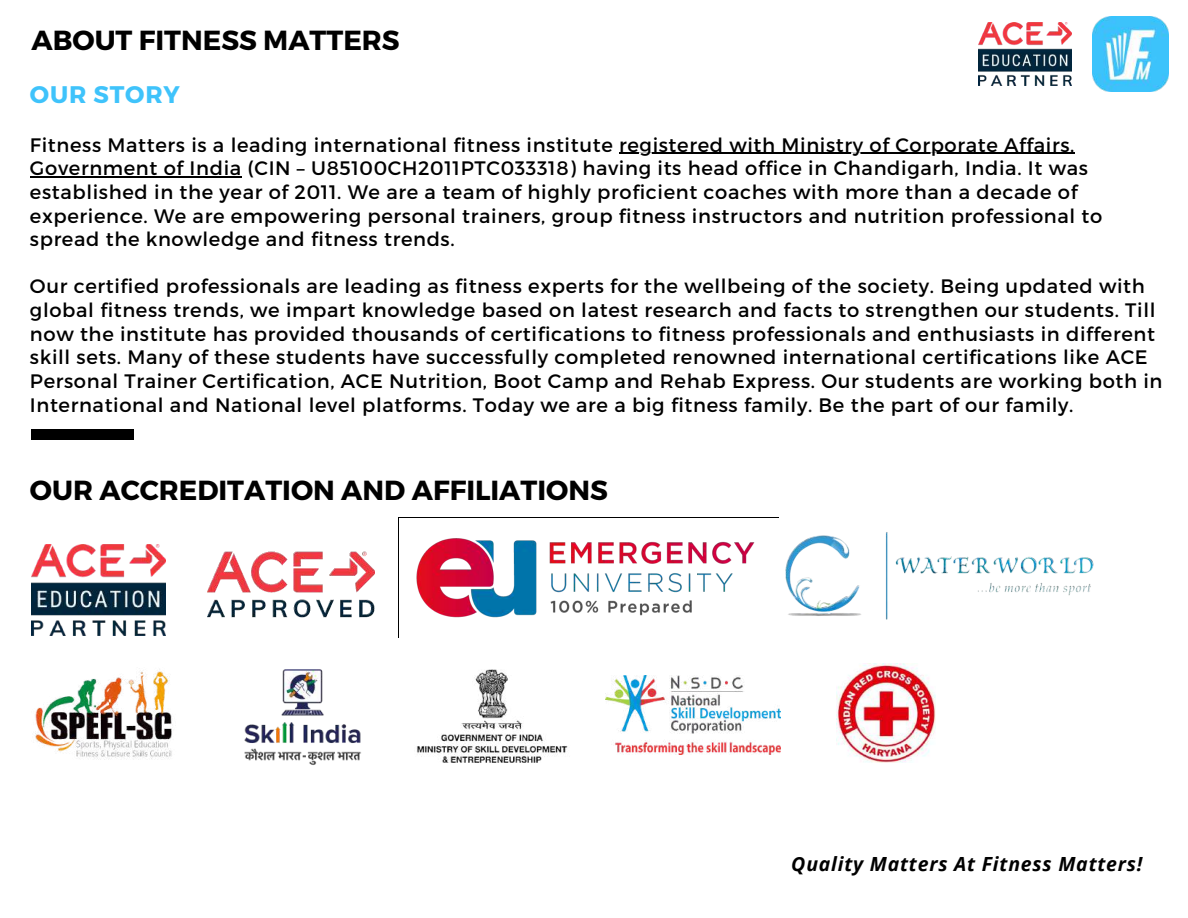
<style>
.page{position:relative;width:1188px;height:918px;background:#fff}
.page>*{position:absolute;margin:0;border:0;box-sizing:border-box;transform-origin:0 0}
.t1{font:700 27.6px "Montserrat";color:#000}
.t2{font:700 24px "Montserrat";letter-spacing:.035em;color:#3fc3fb}
.t3{font:19.5px/23.7px "Montserrat";letter-spacing:.035em;color:#000}
.t4{font:italic 700 19.5px "Open Sans";letter-spacing:.04em;color:#000}
</style>
<div class="page">
<img style="left:208px;top:551px;width:166px;height:67px">
<img style="left:32px;top:544px;width:133px;height:92px">
<img style="left:780px;top:532px;width:314px;height:209px">
<img style="left:416px;top:538px;width:339px;height:80px">
<img style="left:417px;top:670px;width:151px;height:92px">
<img style="left:606px;top:676px;width:174px;height:79px">
<img style="left:35px;top:669px;width:137px;height:91px">
<img style="left:244px;top:669px;width:117px;height:96px">
<img style="left:837px;top:663px;width:99px;height:99px">
<div style="left:32px;top:430px;width:102px;height:10px;background:#000"></div>
<img style="left:1093px;top:16px;width:75px;height:76px">
<hr style="left:619px;top:153px;width:456px;height:1px;background:#000">
<hr style="left:30px;top:176px;width:212px;height:2px;background:#000">
<img style="left:979px;top:23px;width:92px;height:63px">
<h1 class="t1" style="left:32px;top:22px;width:370px">ABOUT FITNESS MATTERS</h1>
<p class="t2" style="left:30px;top:79px;width:151px">OUR STORY</p>
<p class="t3" style="left:30px;top:132px;width:1074px">Fitness Matters is a leading international fitness institute registered with Ministry of Corporate Affairs, Government of India (CIN – U85100CH2011PTC033318) having its head office in Chandigarh, India. It was established in the year of 2011. We are a team of highly proficient coaches with more than a decade of experience. We are empowering personal trainers, group fitness instructors and nutrition professional to spread the knowledge and fitness trends.</p>
<p class="t3" style="left:30px;top:274px;width:1134px">Our certified professionals are leading as fitness experts for the wellbeing of the society. Being updated with global fitness trends, we impart knowledge based on latest research and facts to strengthen our students. Till now the institute has provided thousands of certifications to fitness professionals and enthusiasts in different skill sets. Many of these students have successfully completed renowned international certifications like ACE Personal Trainer Certification, ACE Nutrition, Boot Camp and Rehab Express. Our students are working both in International and National level platforms. Today we are a big fitness family. Be the part of our family.</p>
<h1 class="t1" style="left:30px;top:472px;width:579px">OUR ACCREDITATION AND AFFILIATIONS</h1>
<p class="t4" style="left:791px;top:850px;width:353px">Quality Matters At Fitness Matters!</p>
</div>
